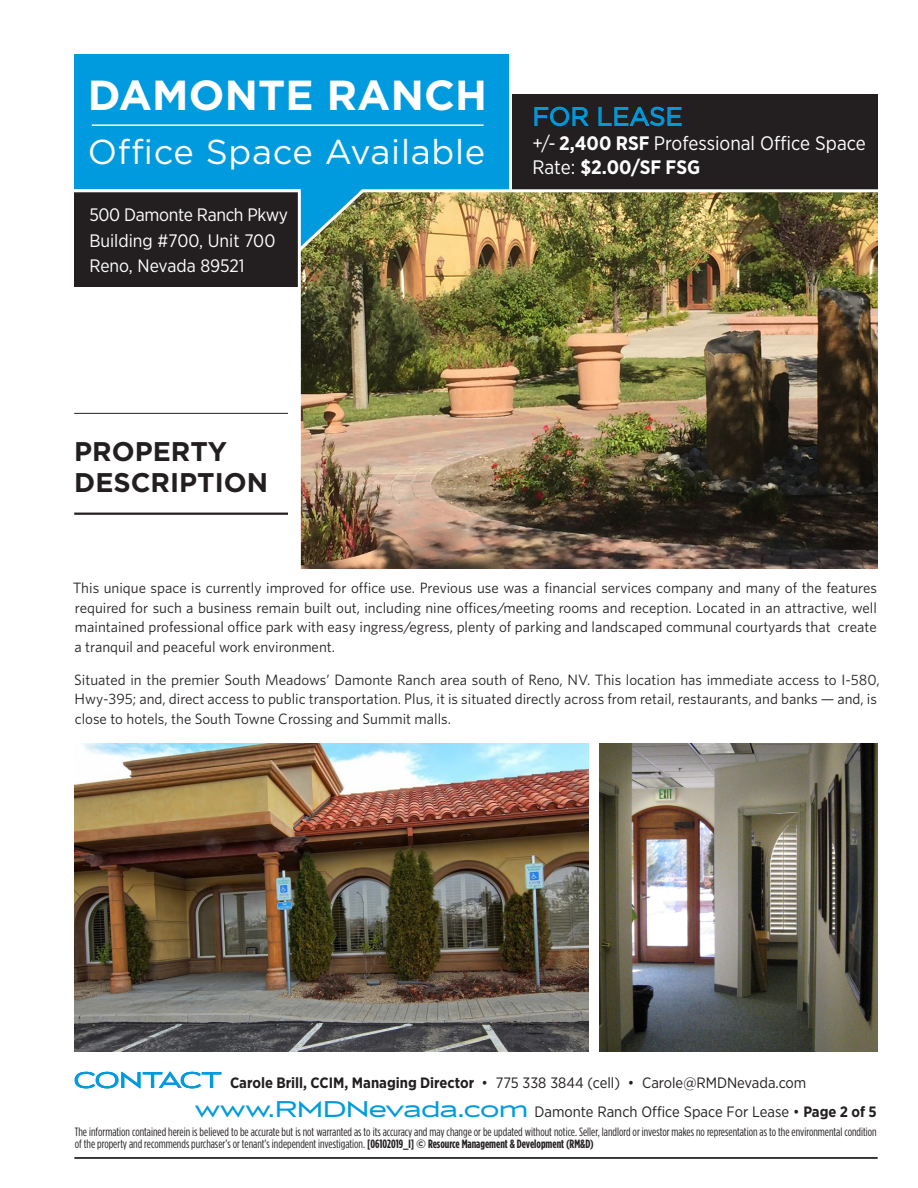
<style>
.page{position:relative;width:918px;height:1188px;background:#fff}
.page>*{position:absolute;margin:0;border:0;box-sizing:border-box;transform-origin:0 0}
.t1{font:700 42px "Gotham";letter-spacing:.005em;color:#fff}
.t2{font:34.5px "Gotham";letter-spacing:.02em;color:#fff}
.t3{font:700 27px/31.5px "Gotham";color:#231f20}
.t4{font:25.5px "Gotham";color:#009bde}
.t5{font:25.5px "Luxury PS Gold";letter-spacing:-.005em;color:#009bde}
.t6{font:19.5px/23.4px "Gotham Narrow";color:#fff}
.t7{font:18px/25.5px "Gotham Narrow";letter-spacing:-.01em;color:#fff}
.t8{font:15px/19.5px "Whitney";color:#231f20;text-align:justify}
.t9{font:15px "Gotham Narrow";color:#231f20}
.t10{font:12px/12px "Gotham Condensed";color:#231f20}
.s1{font-weight:700}
.s2{font-family:"Luxury PS Gold";font-size:25.5px;color:#009bde}
.s3{font-family:"Gotham";font-weight:700}
</style>
<div class="page">
<img style="left:301px;top:192px;width:577px;height:376px">
<div style="left:512px;top:95px;width:366px;height:95px;background:#231f20"></div>
<svg style="left:534px;top:106px;width:55px;height:21px"></svg>
<svg style="left:598px;top:106px;width:84px;height:21px"></svg>
<div style="left:74px;top:54px;width:435px;height:136px;background:#009bde"></div>
<hr style="left:0;top:189px;width:918px;height:3px;background:#fff">
<img style="left:301px;top:189px;width:72px;height:153px">
<div style="left:74px;top:190px;width:224px;height:97px;background:#231f20"></div>
<hr style="left:0;top:189px;width:300px;height:3px;background:#fff">
<hr style="left:92px;top:124px;width:392px;height:2px;background:#fff">
<img style="left:74px;top:743px;width:514px;height:309px">
<img style="left:599px;top:743px;width:279px;height:309px">
<hr style="left:75px;top:1158px;width:803px;height:1px;background:#231f20">
<hr style="left:74px;top:413px;width:214px;height:1px;background:#231f20">
<hr style="left:74px;top:513px;width:214px;height:2px;background:#231f20">
<h1 class="t1" style="left:88px;top:71px;width:401px">DAMONTE RANCH</h1>
<h2 class="t2" style="left:88px;top:133px;width:399px">Office Space Available</h2>
<p class="t7" style="left:89px;top:202px;width:200px">500 Damonte Ranch Pkwy<br>Building #700, Unit 700<br>Reno, Nevada 89521</p>
<h3 class="t4" style="left:532px;top:102px;width:152px">FOR LEASE</h3>
<h3 class="t6" style="left:532px;top:132px;width:335px">+/- <span class="s1">2,400 RSF</span> Professional Office Space<br>Rate: <span class="s1">$2.00/SF FSG</span></h3>
<h3 class="t3" style="left:74px;top:435px;width:195px">PROPERTY<br>DESCRIPTION</h3>
<p class="t8" style="left:73px;top:578px;width:806px">This unique space is currently improved for office use. Previous use was a financial services company and many of the features required for such a business remain built out, including nine offices/meeting rooms and reception. Located in an attractive, well maintained professional office park with easy ingress/egress, plenty of parking and landscaped communal courtyards that create a tranquil and peaceful work environment.</p>
<p class="t8" style="left:74px;top:669px;width:807px;text-align:left">Situated in the premier South Meadows’ Damonte Ranch area south of Reno, NV. This location has immediate access to I-580,<br>Hwy-395; and, direct access to public transportation. Plus, it is situated directly across from retail, restaurants, and banks — and, is close to hotels, the South Towne Crossing and Summit malls.</p>
<h3 class="t5" style="left:74px;top:1066px;width:149px">CONTACT</h3>
<p class="t9" style="left:230px;top:1073px;width:578px"><span class="s1">Carole Brill, CCIM, Managing Director</span> • 775 338 3844 (cell) • Carole@RMDNevada.com</p>
<p class="t9" style="left:195px;top:1103px;width:683px"><span class="s2">www.RMDNevada.com</span> Damonte Ranch Office Space For Lease • <span class="s1">Page 2 of 5</span></p>
<p class="t10" style="left:75px;top:1125px;width:803px">The information contained herein is believed to be accurate but is not warranted as to its accuracy and may change or be updated without notice. Seller, landlord or investor makes no representation as to the environmental condition of the property and recommends purchaser’s or tenant’s independent investigation. <span class="s1">[06102019_I]</span> <span class="s3">©</span> <span class="s1">Resource Management &amp; Development (RM&amp;D)</span></p>
</div>
